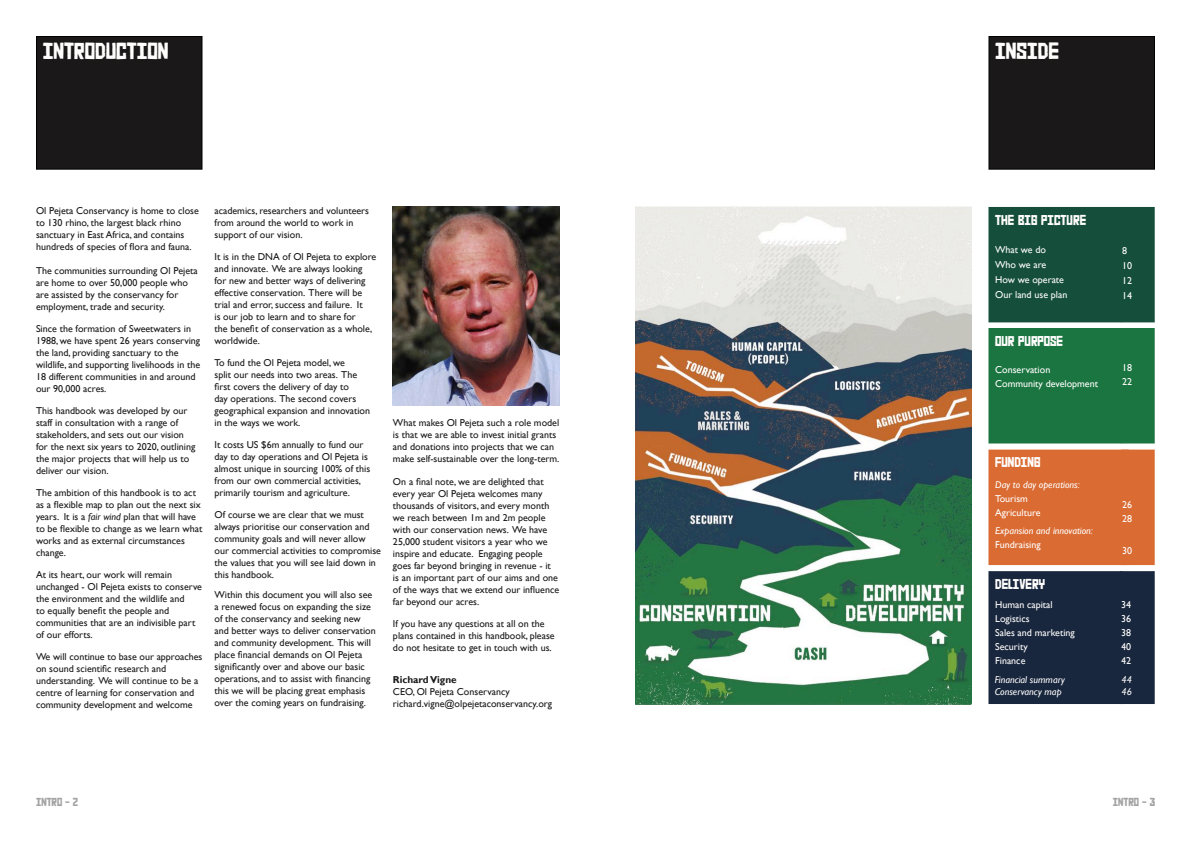
<style>
.page{position:relative;width:1191px;height:842px;background:#fff}
.page>*{position:absolute;margin:0;border:0;box-sizing:border-box;transform-origin:0 0}
.t1{font:18px "Earthwerk";color:#fffefd}
.t2{font:11px "Earthwerk";color:#fffefd}
.t3{font:10px/12px "Gill Sans";color:#1a1818}
.t4{font:10px/14px "Gill Sans";color:#fffefd}
.t5{font:italic 10px/12px "Gill Sans";color:#fffefd}
.t6{font:700 10px "Gill Sans";color:#1a1818}
.t7{font:9px "Earthwerk";color:#a2a3a2}
.s1{font-style:italic}
</style>
<div class="page">
<div style="left:989px;top:572px;width:132px;height:131px;background:#19273e"></div>
<div style="left:988px;top:571px;width:134px;height:133px;border:1px solid #19273e"></div>
<img style="left:393px;top:207px;width:166px;height:198px">
<img style="left:636px;top:207px;width:335px;height:497px">
<div style="left:989px;top:207px;width:132px;height:115px;background:#154e3b"></div>
<div style="left:988px;top:207px;width:133px;height:115px;border:1px solid #154e3b"></div>
<div style="left:1121px;top:207px;width:33px;height:115px;background:#154e3b"></div>
<div style="left:989px;top:329px;width:132px;height:114px;background:#1b7541"></div>
<div style="left:988px;top:328px;width:133px;height:115px;border:1px solid #1b7541"></div>
<div style="left:1121px;top:329px;width:33px;height:114px;background:#1b7541"></div>
<div style="left:989px;top:450px;width:139px;height:114px;background:#da6b33"></div>
<div style="left:988px;top:450px;width:140px;height:115px;border:1px solid #da6b33"></div>
<div style="left:1121px;top:450px;width:33px;height:114px;background:#da6b33"></div>
<div style="left:1120px;top:572px;width:34px;height:131px;background:#19273e"></div>
<div style="left:1120px;top:571px;width:34px;height:133px;border:1px solid #19273e"></div>
<div style="left:36px;top:37px;width:166px;height:132px;background:#1a1818"></div>
<div style="left:36px;top:36px;width:166px;height:134px;border:1px solid #000"></div>
<div style="left:989px;top:37px;width:165px;height:132px;background:#1a1818"></div>
<div style="left:988px;top:36px;width:167px;height:134px;border:1px solid #000"></div>
<h1 class="t1" style="left:43px;top:38px;width:127px">INTRODUCTION</h1>
<h1 class="t1" style="left:995px;top:38px;width:65px">INSIDE</h1>
<p class="t3" style="left:36px;top:204px;width:164px">Ol Pejeta Conservancy is home to close to 130 rhino, the largest black rhino sanctuary in East Africa, and contains hundreds of species of flora and fauna.</p>
<p class="t3" style="left:36px;top:264px;width:163px">The communities surrounding Ol Pejeta are home to over 50,000 people who are assisted by the conservancy for employment, trade and security.</p>
<p class="t3" style="left:36px;top:322px;width:166px">Since the formation of Sweetwaters in 1988, we have spent 26 years conserving the land, providing sanctuary to the wildlife, and supporting livelihoods in the 18 different communities in and around our 90,000 acres.</p>
<p class="t3" style="left:36px;top:404px;width:161px">This handbook was developed by our staff in consultation with a range of stakeholders, and sets out our vision for the next six years to 2020, outlining the major projects that will help us to deliver our vision.</p>
<p class="t3" style="left:36px;top:486px;width:168px">The ambition of this handbook is to act as a flexible map to plan out the next six years. It is a <span class="s1">fair wind</span> plan that will have to be flexible to change as we learn what works and as external circumstances change.</p>
<p class="t3" style="left:36px;top:568px;width:167px">At its heart, our work will remain unchanged - Ol Pejeta exists to conserve the environment and the wildlife and<br>to equally benefit the people and communities that are an indivisible part of our efforts.</p>
<p class="t3" style="left:36px;top:650px;width:168px">We will continue to base our approaches on sound scientific research and understanding. We will continue to be a centre of learning for conservation and community development and welcome</p>
<p class="t3" style="left:214px;top:204px;width:156px">academics, researchers and volunteers from around the world to work in support of our vision.</p>
<p class="t3" style="left:214px;top:250px;width:163px">It is in the DNA of Ol Pejeta to explore and innovate. We are always looking for new and better ways of delivering effective conservation. There will be trial and error, success and failure. It<br>is our job to learn and to share for<br>the benefit of conservation as a whole, worldwide.</p>
<p class="t3" style="left:214px;top:356px;width:157px">To fund the Ol Pejeta model, we<br>split our needs into two areas. The first covers the delivery of day to<br>day operations. The second covers geographical expansion and innovation in the ways we work.</p>
<p class="t3" style="left:214px;top:438px;width:157px">It costs US $6m annually to fund our day to day operations and Ol Pejeta is almost unique in sourcing 100% of this from our own commercial activities, primarily tourism and agriculture.</p>
<p class="t3" style="left:214px;top:508px;width:168px">Of course we are clear that we must always prioritise our conservation and community goals and will never allow our commercial activities to compromise the values that you will see laid down in this handbook.</p>
<p class="t3" style="left:214px;top:588px;width:163px">Within this document you will also see a renewed focus on expanding the size of the conservancy and seeking new and better ways to deliver conservation and community development. This will place financial demands on Ol Pejeta significantly over and above our basic operations, and to assist with financing this we will be placing great emphasis over the coming years on fundraising.</p>
<p class="t3" style="left:393px;top:417px;width:168px">What makes Ol Pejeta such a role model is that we are able to invest initial grants and donations into projects that we can make self-sustainable over the long-term.</p>
<p class="t3" style="left:393px;top:475px;width:168px">On a final note, we are delighted that every year Ol Pejeta welcomes many thousands of visitors, and every month we reach between 1m and 2m people with our conservation news. We have 25,000 student visitors a year who we inspire and educate. Engaging people goes far beyond bringing in revenue - it is an important part of our aims and one of the ways that we extend our influence far beyond our acres.</p>
<p class="t3" style="left:393px;top:617px;width:163px">If you have any questions at all on the plans contained in this handbook, please do not hesitate to get in touch with us.</p>
<p class="t6" style="left:393px;top:673px;width:65px">Richard Vigne</p>
<p class="t3" style="left:393px;top:685px;width:161px">CEO, Ol Pejeta Conservancy richard.vigne@olpejetaconservancy.org</p>
<p class="t2" style="left:995px;top:212px;width:92px">THE BIG PICTURE</p>
<p class="t4" style="left:995px;top:242px;width:74px;line-height:15px">What we do<br>Who we are<br>How we operate<br>Our land use plan</p>
<p class="t4" style="left:1122px;top:243px;width:11px;line-height:15px">8<br>10<br>12<br>14</p>
<p class="t2" style="left:995px;top:333px;width:69px">OUR PURPOSE</p>
<p class="t4" style="left:995px;top:362px;width:104px">Conservation<br>Community development</p>
<p class="t4" style="left:1122px;top:361px;width:11px">18<br>22</p>
<p class="t2" style="left:995px;top:454px;width:47px">FUNDING</p>
<p class="t5" style="left:995px;top:479px;width:86px">Day to day operations:</p>
<p class="t4" style="left:995px;top:492px;width:47px">Tourism<br>Agriculture</p>
<p class="t5" style="left:995px;top:525px;width:99px">Expansion and innovation:</p>
<p class="t4" style="left:995px;top:538px;width:47px">Fundraising</p>
<p class="t2" style="left:995px;top:576px;width:51px">DELIVERY</p>
<p class="t4" style="left:995px;top:597px;width:81px">Human capital<br>Logistics<br>Sales and marketing<br>Security<br>Finance</p>
<p class="t4" style="left:1122px;top:497px;width:11px">26<br>28</p>
<p class="t4" style="left:1122px;top:543px;width:11px">30</p>
<p class="t4" style="left:1121px;top:597px;width:11px;text-align:justify">34<br>36<br>38<br>40<br>42</p>
<p class="t5" style="left:994px;top:673px;width:72px">Financial summary<br>Conservancy map</p>
<p class="t5" style="left:1121px;top:673px;width:12px">44<br>46</p>
<p class="t7" style="left:36px;top:796px;width:44px">INTRO - 2</p>
<p class="t7" style="left:1112px;top:795px;width:44px">INTRO - 3</p>
</div>
